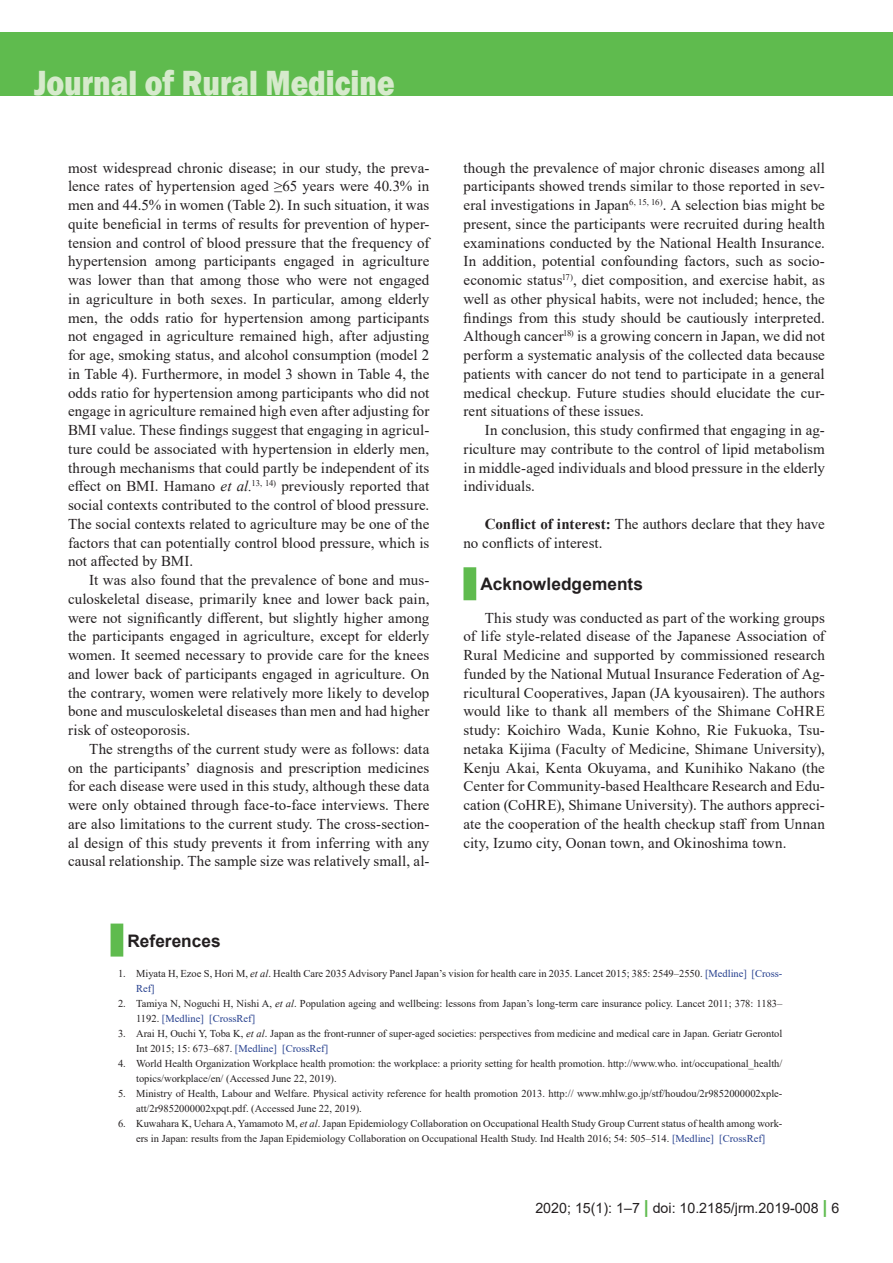
<style>
.page{position:relative;width:893px;height:1263px;background:#fff}
.page>*{position:absolute;margin:0;border:0;box-sizing:border-box;transform-origin:0 0}
.t1{font:800 36px "Franklin Gothic";color:#d6eacc;scale:.83 1}
.t2{font:700 17.25px "Arial";letter-spacing:.005em;color:#231f20}
.t3{font:15px/18.8px "Times New Roman";letter-spacing:.005em;color:#231f20;text-align:justify}
.t4{font:14.25px "Arial";color:#231f20}
.t5{font:10.5px/15px "Times New Roman";color:#231f20}
.s1{font-style:italic}
.s2{font-weight:700}
.s3{color:#253f8e}
.s4{font-weight:700;font-size:18px;color:#5fbb4e}
</style>
<div class="page">
<div style="left:0;top:32px;width:893px;height:64px;background:#5fbb4e"></div>
<div style="left:463px;top:567px;width:13px;height:33px;background:#5fbb4e"></div>
<div style="left:111px;top:923px;width:12px;height:33px;background:#5fbb4e"></div>
<h1 class="t1" style="left:34px;top:59px;width:436px">Journal of Rural Medicine</h1>
<p class="t3" style="left:68px;top:158px;width:363px">most widespread chronic disease; in our study, the preva&shy;lence rates of hypertension aged ≥65 years were 40.3% in men and 44.5% in women (Table 2). In such situation, it was quite beneficial in terms of results for prevention of hyper&shy;tension and control of blood pressure that the frequency of hypertension among participants engaged in agriculture was lower than that among those who were not engaged in agriculture in both sexes. In particular, among elderly men, the odds ratio for hypertension among participants not engaged in agriculture remained high, after adjusting for age, smoking status, and alcohol consumption (model 2 in Table 4). Furthermore, in model 3 shown in Table 4, the odds ratio for hypertension among participants who did not engage in agriculture remained high even after adjusting for BMI value. These findings suggest that engaging in agricul&shy;ture could be associated with hypertension in elderly men, through mechanisms that could partly be independent of its effect on BMI. Hamano <span class="s1">et al.</span><sup>13,</sup> <sup>14)</sup> previously reported that social contexts contributed to the control of blood pressure.<br>The social contexts related to agriculture may be one of the factors that can potentially control blood pressure, which is not affected by BMI.</p>
<p class="t3" style="left:68px;top:570px;width:363px;text-indent:21px">It was also found that the prevalence of bone and mus&shy;culoskeletal disease, primarily knee and lower back pain, were not significantly different, but slightly higher among the participants engaged in agriculture, except for elderly women. It seemed necessary to provide care for the knees and lower back of participants engaged in agriculture. On the contrary, women were relatively more likely to develop bone and musculoskeletal diseases than men and had higher risk of osteoporosis.</p>
<p class="t3" style="left:68px;top:739px;width:363px;text-indent:21px">The strengths of the current study were as follows: data on the participants’ diagnosis and prescription medicines for each disease were used in this study, although these data were only obtained through face-to-face interviews. There are also limitations to the current study. The cross-section&shy;al design of this study prevents it from inferring with any causal relationship. The sample size was relatively small, al-</p>
<p class="t3" style="left:463px;top:158px;width:363px">though the prevalence of major chronic diseases among all participants showed trends similar to those reported in sev&shy;eral investigations in Japan<sup>6,</sup> <sup>15,</sup> <sup>16)</sup>. A selection bias might be present, since the participants were recruited during health examinations conducted by the National Health Insurance.<br>In addition, potential confounding factors, such as socio&shy;economic status<sup>17)</sup>, diet composition, and exercise habit, as well as other physical habits, were not included; hence, the findings from this study should be cautiously interpreted.<br>Although cancer<sup>18)</sup> is a growing concern in Japan, we did not perform a systematic analysis of the collected data because patients with cancer do not tend to participate in a general medical checkup. Future studies should elucidate the cur&shy;rent situations of these issues.</p>
<p class="t3" style="left:463px;top:420px;width:363px;text-indent:21px">In conclusion, this study confirmed that engaging in ag&shy;riculture may contribute to the control of lipid metabolism in middle-aged individuals and blood pressure in the elderly individuals.</p>
<p class="t3" style="left:463px;top:514px;width:363px;text-indent:21px"><span class="s2">Conflict of interest:</span> The authors declare that they have no conflicts of interest.</p>
<p class="t2" style="left:480px;top:572px;width:164px">Acknowledgements</p>
<p class="t3" style="left:463px;top:608px;width:363px;text-indent:21px">This study was conducted as part of the working groups of life style-related disease of the Japanese Association of Rural Medicine and supported by commissioned research funded by the National Mutual Insurance Federation of Ag&shy;ricultural Cooperatives, Japan (JA kyousairen). The authors would like to thank all members of the Shimane CoHRE study: Koichiro Wada, Kunie Kohno, Rie Fukuoka, Tsu&shy;netaka Kijima (Faculty of Medicine, Shimane University), Kenju Akai, Kenta Okuyama, and Kunihiko Nakano (the Center for Community-based Healthcare Research and Edu&shy;cation (CoHRE), Shimane University). The authors appreci&shy;ate the cooperation of the health checkup staff from Unnan city, Izumo city, Oonan town, and Okinoshima town.</p>
<p class="t2" style="left:128px;top:928px;width:95px">References</p>
<p class="t5" style="left:136px;top:966px;width:648px;text-indent:-18px">1. Miyata H, Ezoe S, Hori M, <span class="s1">et al</span>. Health Care 2035 Advisory Panel Japan’s vision for health care in 2035. Lancet 2015; 385: 2549–2550. <span class="s3">[Medline] [Cross-<br>Ref]</span></p>
<p class="t5" style="left:136px;top:996px;width:648px;text-indent:-18px">2. Tamiya N, Noguchi H, Nishi A, <span class="s1">et al</span>. Population ageing and wellbeing: lessons from Japan’s long-term care insurance policy. Lancet 2011; 378: 1183–<br>1192. <span class="s3">[Medline] [CrossRef]</span></p>
<p class="t5" style="left:136px;top:1026px;width:648px;text-indent:-18px">3. Arai H, Ouchi Y, Toba K, <span class="s1">et al</span>. Japan as the front-runner of super-aged societies: perspectives from medicine and medical care in Japan. Geriatr Gerontol<br>Int 2015; 15: 673–687. <span class="s3">[Medline] [CrossRef]</span></p>
<p class="t5" style="left:136px;top:1056px;width:648px;text-indent:-18px">4. World Health Organization Workplace health promotion: the workplace: a priority setting for health promotion. http://www.who. int/occupational_health/ topics/workplace/en/ (Accessed June 22, 2019).</p>
<p class="t5" style="left:136px;top:1086px;width:648px;text-indent:-18px">5. Ministry of Health, Labour and Welfare. Physical activity reference for health promotion 2013. http:// www.mhlw.go.jp/stf/houdou/2r9852000002xple&shy;att/2r9852000002xpqt.pdf. (Accessed June 22, 2019).</p>
<p class="t5" style="left:118px;top:1116px;width:666px;text-align:center">6. Kuwahara K, Uehara A, Yamamoto M, <span class="s1">et al</span>. Japan Epidemiology Collaboration on Occupational Health Study Group Current status of health among work&shy;ers in Japan: results from the Japan Epidemiology Collaboration on Occupational Health Study. Ind Health 2016; 54: 505–514. <span class="s3">[Medline] [CrossRef]</span></p>
<p class="t4" style="left:535px;top:1198px;width:305px">2020; 15(1): 1–7 <span class="s4">|</span> doi: 10.2185/jrm.2019-008 <span class="s4">|</span> 6</p>
</div>
